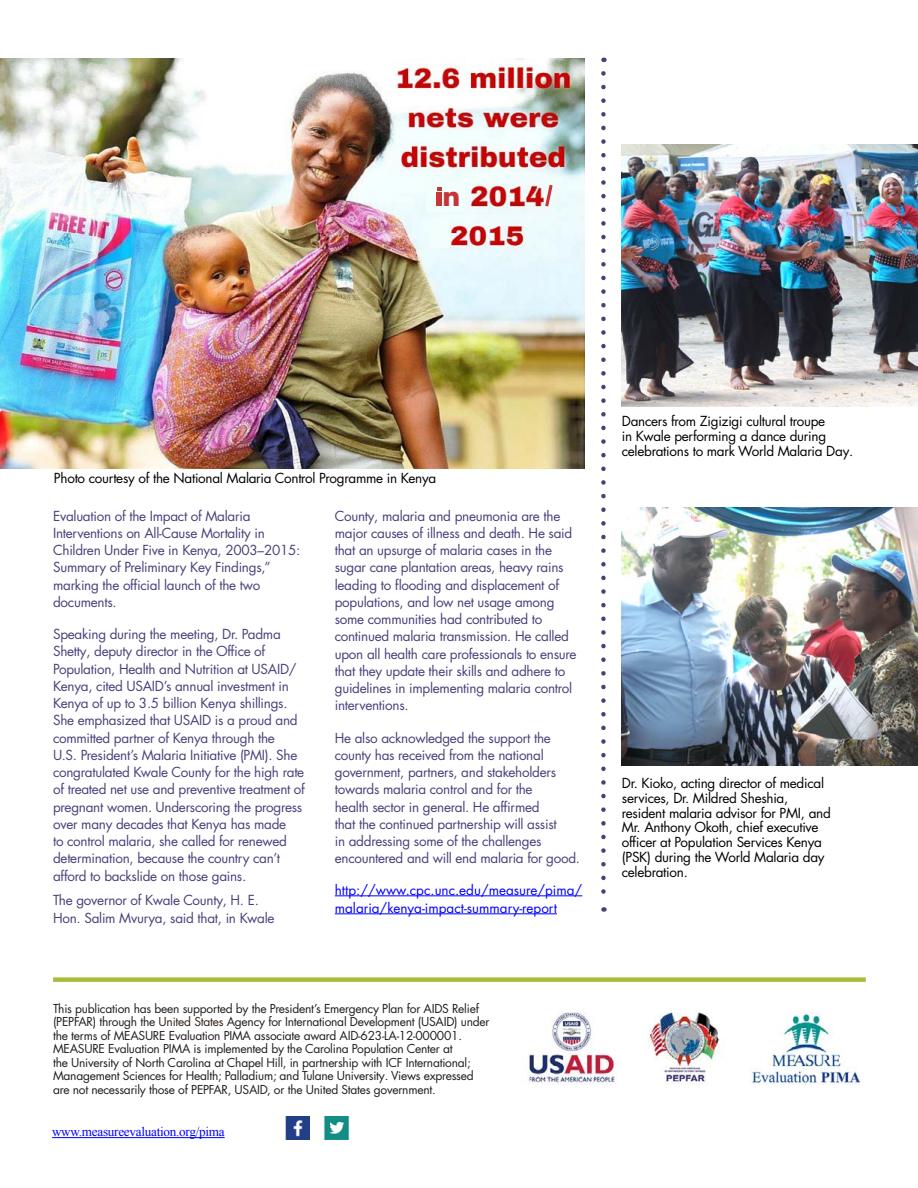
<style>
.page{position:relative;width:918px;height:1188px;background:#fff}
.page>*{position:absolute;margin:0;border:0;box-sizing:border-box;transform-origin:0 0}
.t1{font:700 27px "Futura LT Pro";color:#c83537}
.t2{font:13.5px/17.2px "Futura LT Pro";letter-spacing:-.02em;color:#47417a}
.t3{font:13.5px/14.9px "Futura LT Pro";letter-spacing:-.02em;color:#000}
.t4{font:13.5px/18px "Futura LT Pro";color:#00f}
.t5{font:13.2px "Times New Roman";letter-spacing:-.02em;color:#00f}
.t6{font:12px/13.5px "Futura LT Pro";letter-spacing:-.02em;color:#211d1e}
.s1{color:#322117}
</style>
<div class="page">
<hr style="left:335px;top:895px;width:247px;height:1px;background:#00f">
<hr style="left:335px;top:913px;width:222px;height:1px;background:#00f">
<img style="left:323px;top:1116px;width:27px;height:24px">
<img style="left:285px;top:1116px;width:25px;height:24px">
<hr style="left:52px;top:1137px;width:173px;height:1px;background:#00f">
<div style="left:53px;top:977px;width:813px;height:5px;background:#a7bf39"></div>
<img style="left:527px;top:1012px;width:335px;height:73px">
<img style="left:0;top:58px;width:585px;height:410px">
<div style="left:426px;top:182px;width:38px;height:30px;background:#f2fefc"></div>
<svg style="left:437px;top:187px;width:5px;height:4px"></svg>
<div style="left:437px;top:192px;width:5px;height:14px;background:#c83537"></div>
<div style="left:430px;top:218px;width:20px;height:30px;background:#f2fefc"></div>
<svg style="left:545px;top:185px;width:8px;height:21px"></svg>
<img style="left:622px;top:144px;width:296px;height:263px">
<svg style="left:601px;top:73px;width:5px;height:839px"></svg>
<img style="left:622px;top:508px;width:296px;height:258px">
<h1 class="t1" style="left:442px;top:175px;width:19px">n</h1>
<p class="t3" style="left:54px;top:470px;width:384px">Photo courtesy of the National Malaria Control Programme in Kenya</p>
<p class="t2" style="left:53px;top:507px;width:249px">Evaluation of the Impact of Malaria Interventions on All-Cause Mortality in Children Under Five in Kenya, 2003–2015:<br>Summary of Preliminary Key Findings,” marking the official launch of the two documents.</p>
<p class="t2" style="left:53px;top:625px;width:253px">Speaking during the meeting, Dr. Padma Shetty, deputy director in the Office of Population, Health and Nutrition at USAID/ Kenya, cited USAID’s annual investment in Kenya of up to 3.5 billion Kenya shillings.<br>She emphasized that USAID is a proud and committed partner of Kenya through the<br>U.S. President’s Malaria Initiative (PMI). She congratulated Kwale County for the high rate of treated net use and preventive treatment of pregnant women. Underscoring the progress over many decades that Kenya has made<br>to control malaria, she called for renewed determination, because the country can’t afford to backslide on those gains.</p>
<p class="t2" style="left:53px;top:892px;width:223px">The governor of Kwale County, H. E.<br>Hon. Salim Mvurya, said that, in Kwale</p>
<p class="t2" style="left:335px;top:507px;width:243px">County, malaria and pneumonia are the major causes of illness and death. He said that an upsurge of malaria cases in the sugar cane plantation areas, heavy rains leading to flooding and displacement of populations, and low net usage among some communities had contributed to continued malaria transmission. He called upon all health care professionals to ensure that they update their skills and adhere to guidelines in implementing malaria control interventions.</p>
<p class="t2" style="left:335px;top:729px;width:247px">He also acknowledged the support the county has received from the national government, partners, and stakeholders towards malaria control and for the<br>health sector in general. He affirmed<br>that the continued partnership will assist<br>in addressing some of the challenges encountered and will end malaria for good.</p>
<p class="t4" style="left:335px;top:880px;width:249px">http://www.cpc.unc.edu/measure/pima/ malaria/kenya-impact-summary-report</p>
<p class="t6" style="left:53px;top:1001px;width:438px">This publication has been supported by the President’s Emergency Plan for AIDS Relief (PEPFAR) through the <span class="s1">United States</span> Agency for International Development (USAID) under the terms of MEASURE Evaluation PIMA associate award AID-623-LA-12-000001.<br>MEASURE Evaluation PIMA is implemented by the Carolina Population Center at<br>the University of North Carolina at Chapel Hill, in partnership with ICF International; Management Sciences for Health; Palladium; and Tulane University. Views expressed are not necessarily those of PEPFAR, USAID, or the United States government.</p>
<p class="t5" style="left:52px;top:1122px;width:174px">www.measureevaluation.org/pima</p>
<p class="t3" style="left:622px;top:413px;width:233px">Dancers from Zigizigi cultural troupe<br>in Kwale performing a dance during celebrations to mark World Malaria Day.</p>
<p class="t3" style="left:622px;top:775px;width:210px">Dr. Kioko, acting director of medical services, Dr. Mildred Sheshia, resident malaria advisor for PMI, and<br>Mr. Anthony Okoth, chief executive officer at Population Services Kenya (PSK) during the World Malaria day celebration.</p>
</div>
